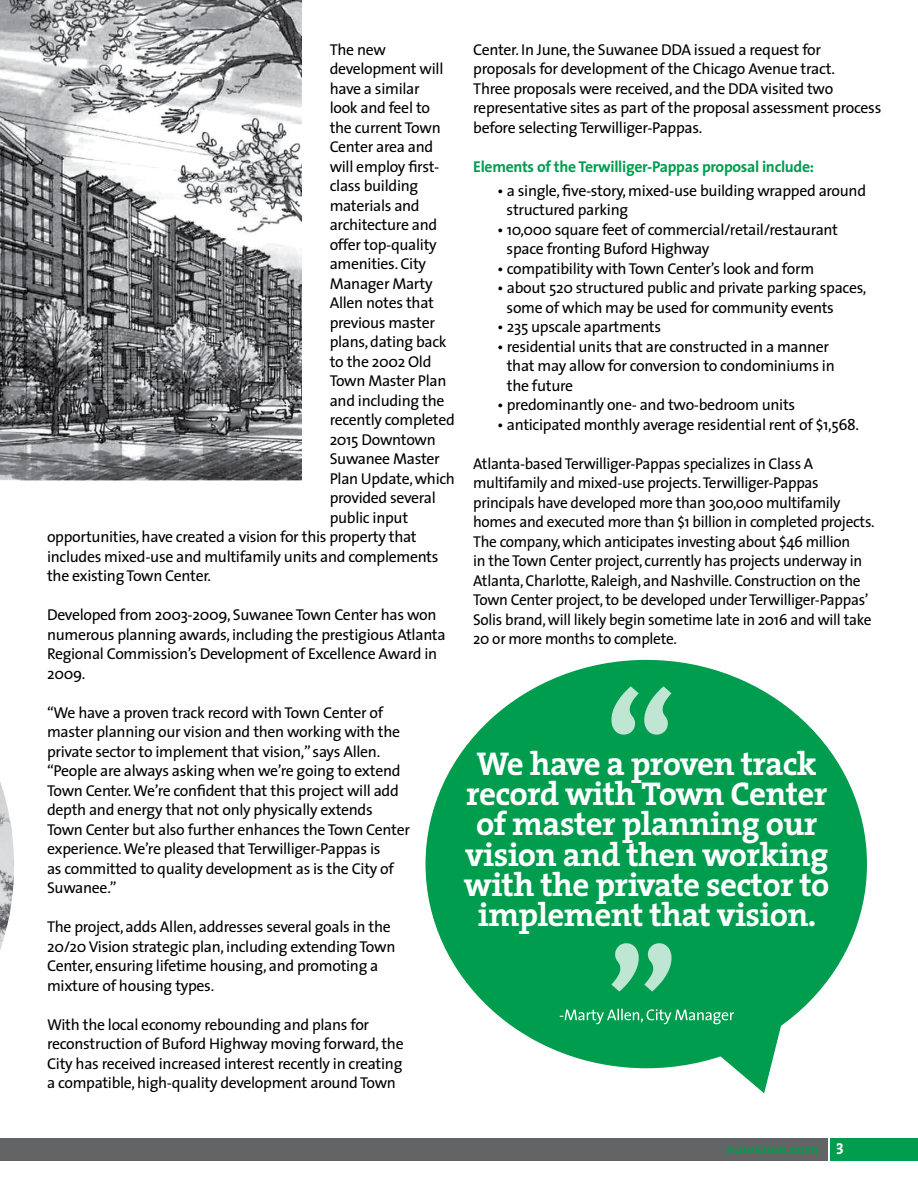
<style>
.page{position:relative;width:918px;height:1188px;background:#fff}
.page>*{position:absolute;margin:0;border:0;box-sizing:border-box;transform-origin:0 0}
.t1{font:700 33.15px/30.3px "The Serif";letter-spacing:-.02em;color:#fff;text-align:center}
.t2{font:15.75px/19.5px "The Sans";letter-spacing:-.02em;color:#000}
.t3{font:700 15.75px "The Sans";letter-spacing:-.02em;color:#009d4e}
.t4{font:700 14.7px "The Serif";color:#009d4e}
.s1{font-family:"The Serif Bold Caps";font-weight:400;font-size:15.75px;color:#fff}
</style>
<div class="page">
<div style="left:0;top:1138px;width:827px;height:23px;background:#636466"></div>
<div style="left:831px;top:1138px;width:87px;height:23px;background:#009d4e"></div>
<img style="left:0;top:0;width:301px;height:480px">
<img style="left:0;top:782px;width:14px;height:168px">
<div style="left:426px;top:660px;width:441px;height:408px;background:#009d4e;border-radius:50%"></div>
<svg style="left:611px;top:686px;width:61px;height:49px"></svg>
<svg style="left:611px;top:943px;width:61px;height:49px"></svg>
<svg style="left:560px;top:1008px;width:227px;height:85px"></svg>
<p class="t2" style="left:330px;top:39px;width:58px">The new</p>
<p class="t2" style="left:330px;top:59px;width:115px">development will</p>
<p class="t2" style="left:330px;top:78px;width:92px">have a similar</p>
<p class="t2" style="left:330px;top:98px;width:102px">look and feel to</p>
<p class="t2" style="left:330px;top:117px;width:113px">the current Town</p>
<p class="t2" style="left:330px;top:137px;width:105px">Center area and</p>
<p class="t2" style="left:330px;top:156px;width:111px">will employ first-</p>
<p class="t2" style="left:330px;top:176px;width:90px">class building</p>
<p class="t2" style="left:330px;top:195px;width:92px">materials and</p>
<p class="t2" style="left:330px;top:215px;width:109px">architecture and</p>
<p class="t2" style="left:330px;top:234px;width:109px">offer top-quality</p>
<p class="t2" style="left:330px;top:254px;width:98px">amenities. City</p>
<p class="t2" style="left:330px;top:273px;width:104px">Manager Marty</p>
<p class="t2" style="left:330px;top:293px;width:106px">Allen notes that</p>
<p class="t2" style="left:330px;top:312px;width:107px">previous master</p>
<p class="t2" style="left:330px;top:332px;width:119px">plans,dating back</p>
<p class="t2" style="left:330px;top:351px;width:103px">to the 2002 Old</p>
<p class="t2" style="left:330px;top:371px;width:118px">Town Master Plan</p>
<p class="t2" style="left:330px;top:390px;width:116px">and including the</p>
<p class="t2" style="left:330px;top:410px;width:127px">recently completed</p>
<p class="t2" style="left:330px;top:429px;width:108px">2015 Downtown</p>
<p class="t2" style="left:330px;top:449px;width:112px">Suwanee Master</p>
<p class="t2" style="left:330px;top:468px;width:127px">Plan Update,which</p>
<p class="t2" style="left:330px;top:488px;width:108px">provided several</p>
<p class="t2" style="left:330px;top:507px;width:80px">public input</p>
<p class="t2" style="left:47px;top:527px;width:371px">opportunities,have created a vision for this property that</p>
<p class="t2" style="left:47px;top:546px;width:393px">includes mixed-use and multifamily units and complements</p>
<p class="t2" style="left:47px;top:566px;width:166px">the existing Town Center.</p>
<p class="t2" style="left:47px;top:605px;width:400px">Developed from 2003-2009, Suwanee Town Center has won numerous planning awards,including the prestigious Atlanta Regional Commission’s Development of Excellence Award in 2009.</p>
<p class="t2" style="left:47px;top:702px;width:364px">“We have a proven track record with Town Center of master planning our vision and then working with the private sector to implement that vision,” says Allen. “People are always asking when we’re going to extend Town Center.We’re confident that this project will add depth and energy that not only physically extends Town Center but also further enhances the Town Center experience.We’re pleased that Terwilliger-Pappas is<br>as committed to quality development as is the City of Suwanee.”</p>
<p class="t2" style="left:47px;top:917px;width:350px">The project,adds Allen,addresses several goals in the 20/20 Vision strategic plan, including extending Town Center, ensuring lifetime housing,and promoting a mixture of housing types.</p>
<p class="t2" style="left:47px;top:1014px;width:358px">With the local economy rebounding and plans for reconstruction of Buford Highway moving forward, the City has received increased interest recently in creating a compatible,high-quality development around Town</p>
<p class="t2" style="left:473px;top:39px;width:410px">Center. In June, the Suwanee DDA issued a request for proposals for development of the Chicago Avenue tract.<br>Three proposals were received,and the DDA visited two representative sites as part of the proposal assessment process before selecting Terwilliger-Pappas.</p>
<p class="t3" style="left:473px;top:153px;width:342px">Elements of the Terwilliger-Pappas proposal include:</p>
<p class="t2" style="left:507px;top:180px;width:361px;text-indent:-9px">• a single,five-story,mixed-use building wrapped around structured parking</p>
<p class="t2" style="left:507px;top:219px;width:333px;text-indent:-9px">• 10,000 square feet of commercial/retail/restaurant space fronting Buford Highway</p>
<p class="t2" style="left:497px;top:258px;width:319px">• compatibility with Town Center’s look and form</p>
<p class="t2" style="left:507px;top:278px;width:361px;text-indent:-9px">• about 520 structured public and private parking spaces, some of which may be used for community events</p>
<p class="t2" style="left:497px;top:317px;width:165px">• 235 upscale apartments</p>
<p class="t2" style="left:507px;top:336px;width:329px;text-indent:-10px">• residential units that are constructed in a manner that may allow for conversion to condominiums in the future</p>
<p class="t2" style="left:497px;top:395px;width:299px">• predominantly one- and two-bedroom units</p>
<p class="t2" style="left:497px;top:414px;width:363px">• anticipated monthly average residential rent of $1,568.</p>
<p class="t2" style="left:473px;top:453px;width:403px">Atlanta-based Terwilliger-Pappas specializes in Class A multifamily and mixed-use projects.Terwilliger-Pappas principals have developed more than 300,000 multifamily homes and executed more than $1 billion in completed projects.<br>The company,which anticipates investing about $46 million<br>in the Town Center project, currently has projects underway in Atlanta,Charlotte,Raleigh,and Nashville. Construction on the Town Center project, to be developed under Terwilliger-Pappas’ Solis brand,will likely begin sometime late in 2016 and will take 20 or more months to complete.</p>
<h1 class="t1" style="left:464px;top:747px;width:367px">We have a proven track record with Town Center of master planning our vision and then working with the private sector to implement that vision.</h1>
<p class="t4" style="left:727px;top:1137px;width:119px">suwanee.com <span class="s1">3</span></p>
</div>
